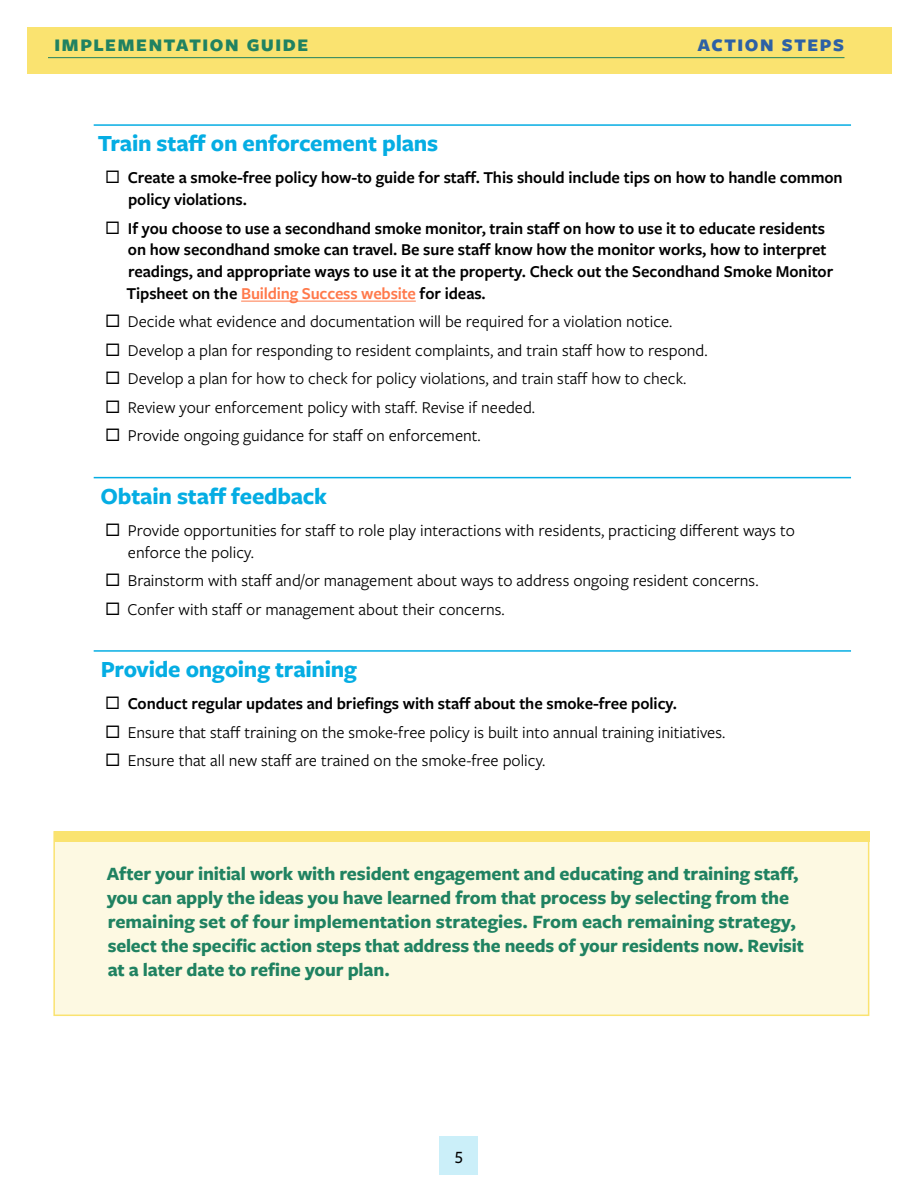
<style>
.page{position:relative;width:918px;height:1188px;background:#fff}
.page>*{position:absolute;margin:0;border:0;box-sizing:border-box;transform-origin:0 0}
.t1{font:700 24px "Freight Sans Pro";letter-spacing:-.01em;color:#05ade3}
.t2{font:700 24px "Freight Sans Pro";color:#208261}
.t3{font:700 24px "Freight Sans Pro";letter-spacing:.04em;color:#2d61a5}
.General_Guidance{font:700 19.5px/24px "Freight Sans Pro";letter-spacing:-.01em;color:#208261}
.t4{font:17.25px/21.8px "Freight Sans Pro";color:#000}
.t5{font:600 17.25px/21.8px "Freight Sans Pro";letter-spacing:-.005em;color:#000}
.t6{font:500 17.25px "Freight Sans Pro";color:#000}
.s1{color:#ff794b}
</style>
<div class="page">
<div style="left:439px;top:1136px;width:38px;height:38px;background:#cbeff9"></div>
<hr style="left:94px;top:124px;width:757px;height:2px;background:#05ade3">
<hr style="left:241px;top:301px;width:175px;height:1px;background:#ff794b">
<hr style="left:94px;top:477px;width:757px;height:1px;background:#05ade3">
<hr style="left:94px;top:650px;width:757px;height:2px;background:#05ade3">
<div style="left:27px;top:27px;width:864px;height:46px;background:#fae370"></div>
<hr style="left:48px;top:57px;width:796px;height:1px;background:#208261">
<div style="left:53px;top:831px;width:816px;height:185px;background:#fdf9e2;border:2px solid #fae370"></div>
<div style="left:54px;top:831px;width:815px;height:11px;background:#fae370"></div>
<p class="t2" style="left:54px;top:26px;width:96px">IMPLEMENTATION</p>
<p class="t2" style="left:246px;top:26px;width:14px">GUIDE</p>
<p class="t3" style="left:697px;top:26px;width:147px">action steps</p>
<p class="t1" style="left:98px;top:127px;width:342px">Train staff on enforcement plans</p>
<p class="t5" style="left:128px;top:166px;width:717px">Create a smoke-free policy how-to guide for staff. This should include tips on how to handle common policy violations.</p>
<p class="t5" style="left:126px;top:216px;width:708px">If you choose to use a secondhand smoke monitor, train staff on how to use it to educate residents on how secondhand smoke can travel. Be sure staff know how the monitor works, how to interpret readings, and appropriate ways to use it at the property. Check out the Secondhand Smoke Monitor Tipsheet on the <span class="s1">Building Success website</span> for ideas.</p>
<p class="t4" style="left:128px;top:310px;width:546px">Decide what evidence and documentation will be required for a violation notice.</p>
<p class="t4" style="left:128px;top:339px;width:581px">Develop a plan for responding to resident complaints, and train staff how to respond.</p>
<p class="t4" style="left:128px;top:367px;width:560px">Develop a plan for how to check for policy violations, and train staff how to check.</p>
<p class="t4" style="left:128px;top:396px;width:409px">Review your enforcement policy with staff. Revise if needed.</p>
<p class="t4" style="left:128px;top:424px;width:354px">Provide ongoing guidance for staff on enforcement.</p>
<p class="t1" style="left:101px;top:480px;width:228px">Obtain staff feedback</p>
<p class="t4" style="left:128px;top:519px;width:669px">Provide opportunities for staff to role play interactions with residents, practicing different ways to enforce the policy.</p>
<p class="t4" style="left:128px;top:569px;width:632px">Brainstorm with staff and/or management about ways to address ongoing resident concerns.</p>
<p class="t4" style="left:128px;top:597px;width:379px">Confer with staff or management about their concerns.</p>
<p class="t1" style="left:101px;top:653px;width:258px">Provide ongoing training</p>
<p class="t5" style="left:128px;top:692px;width:551px">Conduct regular updates and briefings with staff about the smoke-free policy.</p>
<p class="t4" style="left:128px;top:721px;width:599px">Ensure that staff training on the smoke-free policy is built into annual training initiatives.</p>
<p class="t4" style="left:128px;top:749px;width:419px">Ensure that all new staff are trained on the smoke-free policy.</p>
<p class="General_Guidance" style="left:107px;top:861px;width:699px">After your initial work with resident engagement and educating and training staff, you can apply the ideas you have learned from that process by selecting from the remaining set of four implementation strategies. From each remaining strategy, select the specific action steps that address the needs of your residents now. Revisit at a later date to refine your plan.</p>
<p class="t6" style="left:455px;top:1142px;width:9px">5</p>
</div>
